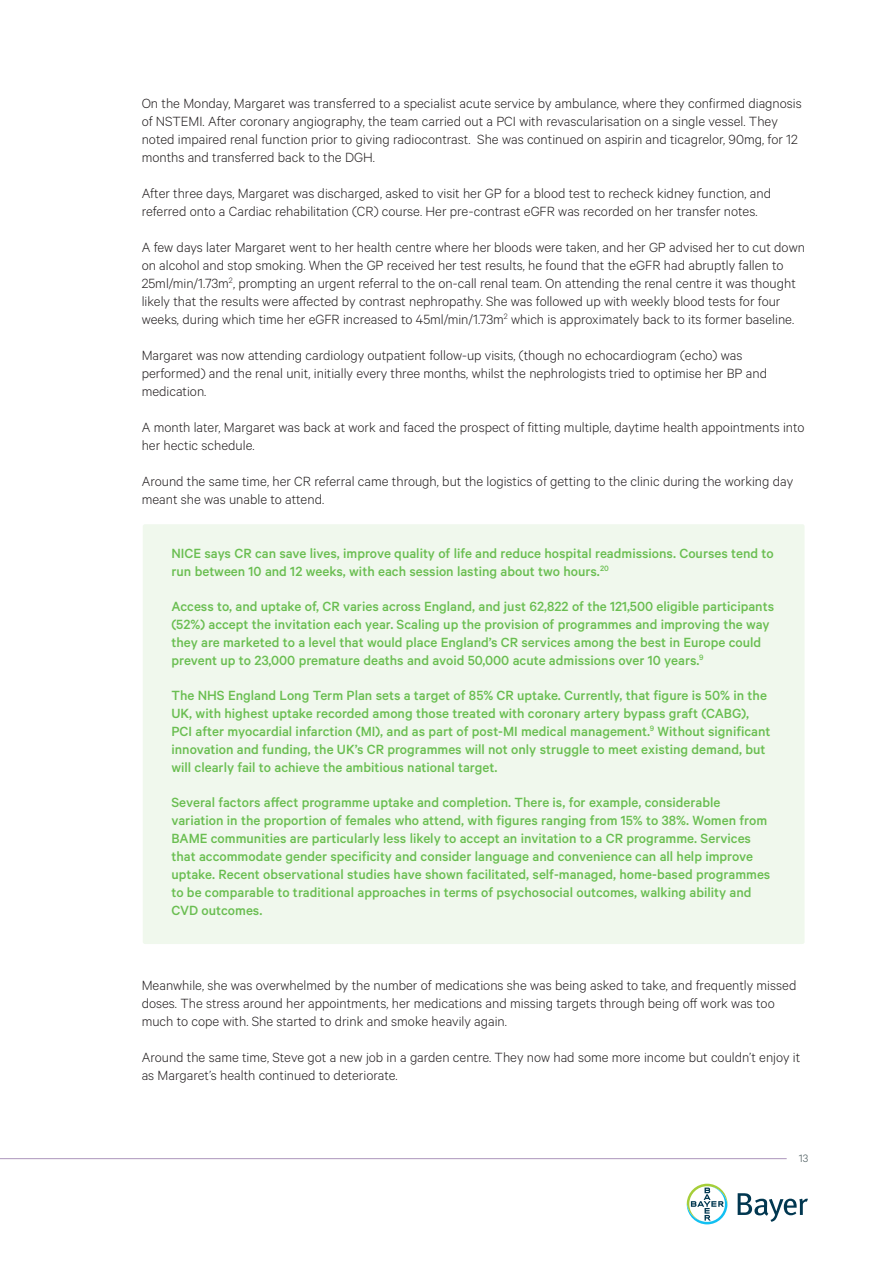
<style>
.page{position:relative;width:893px;height:1263px;background:#fff}
.page>*{position:absolute;margin:0;border:0;box-sizing:border-box;transform-origin:0 0}
.WHC-Paragraph-normal{font:300 15px/18px "Calibre";color:#231f20}
.Boxed_out_text{font:500 15px/18px "Calibre";color:#6abe51}
.Page_number{font:300 12px "Calibre";color:#425355}
</style>
<div class="page">
<div style="left:143px;top:524px;width:662px;height:420px;background:#f0f8ed;border-radius:2px"></div>
<hr style="left:0;top:1158px;width:787px;height:1px;background:#572a78">
<svg style="left:687px;top:1184px;width:40px;height:40px"></svg>
<svg style="left:738px;top:1193px;width:70px;height:29px"></svg>
<p class="WHC-Paragraph-normal" style="left:142px;top:94px;width:662px">On the Monday, Margaret was transferred to a specialist acute service by ambulance, where they confirmed diagnosis of NSTEMI. After coronary angiography, the team carried out a PCI with revascularisation on a single vessel. They noted impaired renal function prior to giving radiocontrast. She was continued on aspirin and ticagrelor, 90mg, for 12 months and transferred back to the DGH.</p>
<p class="WHC-Paragraph-normal" style="left:142px;top:184px;width:631px">After three days, Margaret was discharged, asked to visit her GP for a blood test to recheck kidney function, and referred onto a Cardiac rehabilitation (CR) course. Her pre-contrast eGFR was recorded on her transfer notes.</p>
<p class="WHC-Paragraph-normal" style="left:142px;top:238px;width:665px">A few days later Margaret went to her health centre where her bloods were taken, and her GP advised her to cut down on alcohol and stop smoking. When the GP received her test results, he found that the eGFR had abruptly fallen to 25ml/min/1.73m<sup>2</sup>, prompting an urgent referral to the on-call renal team. On attending the renal centre it was thought likely that the results were affected by contrast nephropathy. She was followed up with weekly blood tests for four weeks, during which time her eGFR increased to 45ml/min/1.73m<sup>2</sup> which is approximately back to its former baseline.</p>
<p class="WHC-Paragraph-normal" style="left:142px;top:346px;width:627px">Margaret was now attending cardiology outpatient follow-up visits, (though no echocardiogram (echo) was performed) and the renal unit, initially every three months, whilst the nephrologists tried to optimise her BP and medication.</p>
<p class="WHC-Paragraph-normal" style="left:142px;top:418px;width:664px">A month later, Margaret was back at work and faced the prospect of fitting multiple, daytime health appointments into her hectic schedule.</p>
<p class="WHC-Paragraph-normal" style="left:142px;top:472px;width:653px">Around the same time, her CR referral came through, but the logistics of getting to the clinic during the working day meant she was unable to attend.</p>
<p class="Boxed_out_text" style="left:171px;top:544px;width:604px">NICE says CR can save lives, improve quality of life and reduce hospital readmissions. Courses tend to run between 10 and 12 weeks, with each session lasting about two hours.<sup>20</sup></p>
<p class="Boxed_out_text" style="left:171px;top:597px;width:604px">Access to, and uptake of, CR varies across England, and just 62,822 of the 121,500 eligible participants (52%) accept the invitation each year. Scaling up the provision of programmes and improving the way they are marketed to a level that would place England’s CR services among the best in Europe could prevent up to 23,000 premature deaths and avoid 50,000 acute admissions over 10 years.<sup>9</sup></p>
<p class="Boxed_out_text" style="left:171px;top:686px;width:601px">The NHS England Long Term Plan sets a target of 85% CR uptake. Currently, that figure is 50% in the UK, with highest uptake recorded among those treated with coronary artery bypass graft (CABG), PCI after myocardial infarction (MI), and as part of post-MI medical management.<sup>9</sup> Without significant innovation and funding, the UK’s CR programmes will not only struggle to meet existing demand, but will clearly fail to achieve the ambitious national target.</p>
<p class="Boxed_out_text" style="left:171px;top:793px;width:600px">Several factors affect programme uptake and completion. There is, for example, considerable variation in the proportion of females who attend, with figures ranging from 15% to 38%. Women from BAME communities are particularly less likely to accept an invitation to a CR programme. Services that accommodate gender specificity and consider language and convenience can all help improve uptake. Recent observational studies have shown facilitated, self-managed, home-based programmes to be comparable to traditional approaches in terms of psychosocial outcomes, walking ability and CVD outcomes.</p>
<p class="WHC-Paragraph-normal" style="left:142px;top:976px;width:656px">Meanwhile, she was overwhelmed by the number of medications she was being asked to take, and frequently missed doses. The stress around her appointments, her medications and missing targets through being off work was too much to cope with. She started to drink and smoke heavily again.</p>
<p class="WHC-Paragraph-normal" style="left:142px;top:1048px;width:660px">Around the same time, Steve got a new job in a garden centre. They now had some more income but couldn’t enjoy it as Margaret’s health continued to deteriorate.</p>
<p class="Page_number" style="left:799px;top:1151px;width:11px">13</p>
</div>
